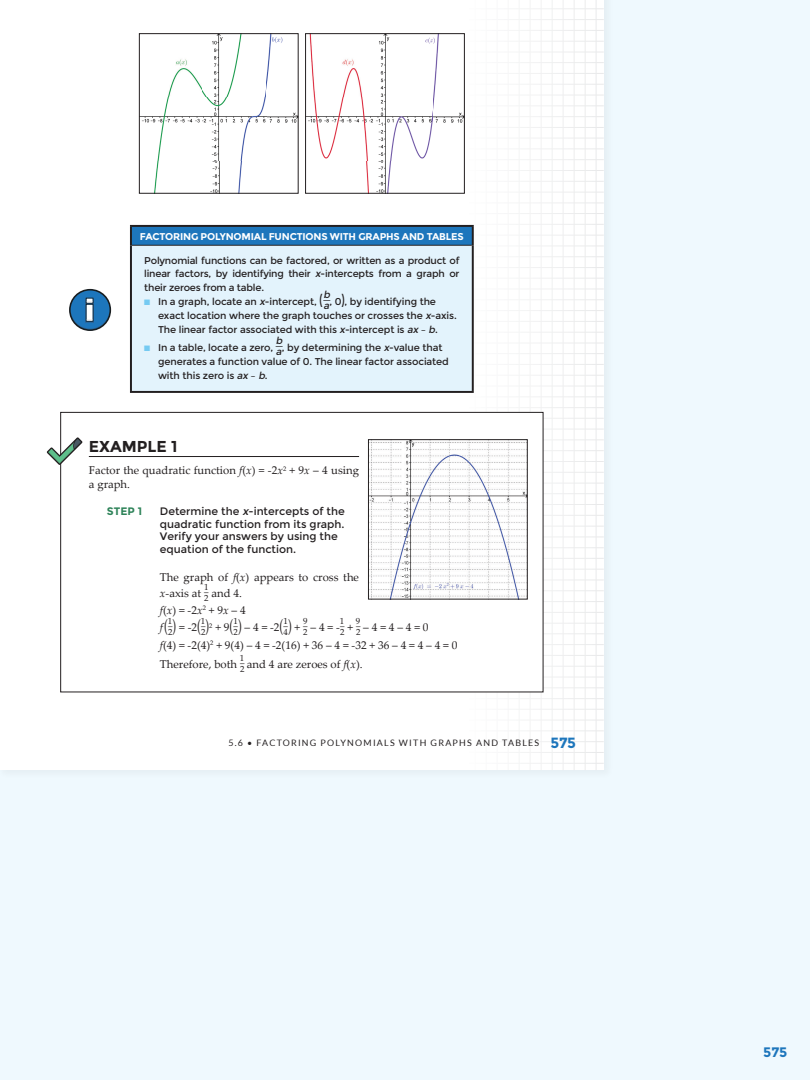
<style>
.page{position:relative;width:810px;height:1080px;background:#eff9fe}
.page>*{position:absolute;margin:0;border:0;box-sizing:border-box;transform-origin:0 0}
.t1{font:700 15.75px "Montserrat";color:#231f20}
.t2{font:700 13.75px "Montserrat";color:#1d76bc}
.t3{font:11.38px/17.4px "Palatino Linotype";color:#231f20}
.t4{font:10.88px/12.9px "Montserrat";color:#231f20}
.t5{font:700 10.88px "Montserrat";color:#2e8359}
.t6{font:9.88px/13.8px "Montserrat";letter-spacing:-.01em;color:#231f20;text-align:justify}
.t7{font:9.88px/15.8px "Montserrat";letter-spacing:-.01em;color:#231f20;scale:1.25 1}
.t8{font:700 9.88px "Montserrat";letter-spacing:-.02em;color:#fff}
.t9{font:italic 9.88px "Montserrat";color:#231f20}
.t10{font:8.88px "Lato";letter-spacing:.14em;color:#231f20}
.t11{font:8.88px "Palatino Linotype";color:#231f20}
.s1{font-style:italic}
.s2{color:#75caf2}
.s3{font-size:14.75px}
.s4{font-size:17px}
.s5{font-family:"Montserrat";font-weight:700;font-size:14.75px;color:#1d76bc}
</style>
<div class="page">
<div style="left:0;top:0;width:614px;height:780px;background:#e9f3f7"></div>
<div style="left:0;top:0;width:604px;height:770px;background:#fff"></div>
<svg style="left:464px;top:0;width:140px;height:770px"></svg>
<div style="left:131px;top:226px;width:342px;height:19px;background:#1d76bc"></div>
<div style="left:131px;top:245px;width:342px;height:147px;background:#e3f3fc"></div>
<hr style="left:130px;top:225px;width:344px;height:2px;background:#231f20">
<svg style="left:130px;top:227px;width:2px;height:18px"></svg>
<svg style="left:472px;top:227px;width:2px;height:18px"></svg>
<hr style="left:132px;top:245px;width:340px;height:1px;background:#231f20">
<hr style="left:130px;top:245px;width:2px;height:146px;background:#231f20">
<hr style="left:472px;top:245px;width:2px;height:146px;background:#231f20">
<hr style="left:130px;top:391px;width:344px;height:2px;background:#231f20">
<svg style="left:69px;top:289px;width:42px;height:42px"></svg>
<svg style="left:60px;top:411px;width:484px;height:282px"></svg>
<svg style="left:47px;top:437px;width:35px;height:28px"></svg>
<img style="left:370px;top:441px;width:156px;height:157px">
<div style="left:368px;top:439px;width:160px;height:161px;border:1px solid #231f20"></div>
<img style="left:141px;top:35px;width:156px;height:157px">
<div style="left:139px;top:33px;width:160px;height:161px;border:1px solid #231f20"></div>
<img style="left:307px;top:35px;width:156px;height:157px">
<div style="left:305px;top:33px;width:160px;height:161px;border:1px solid #231f20"></div>
<p class="t8" style="left:140px;top:230px;width:325px">FACTORING POLYNOMIAL FUNCTIONS WITH GRAPHS AND TABLES</p>
<p class="t6" style="left:144px;top:253px;width:317px">Polynomial functions can be factored, or written as a product of linear factors, by identifying their <span class="s1">x</span>-intercepts from a graph or their zeroes from a table.</p>
<p class="t6" style="left:144px;top:295px;width:293px"><span class="s2">■</span> In a graph, locate an <span class="s1">x</span>-intercept, <span class="s3">(</span><span class="s1">a</span>, 0<span class="s3">)</span>, by identifying the</p>
<p class="t9" style="left:323px;top:289px;width:10px">b</p>
<p class="t7" style="left:158px;top:292px;width:240px;text-indent:164px">—<br>exact location where the graph touches or crosses the <span class="s1">x</span>-axis.</p>
<p class="t6" style="left:158px;top:322px;width:281px">The linear factor associated with this <span class="s1">x</span>-intercept is <span class="s1">ax</span> – <span class="s1">b</span>.</p>
<p class="t6" style="left:144px;top:341px;width:300px"><span class="s2">■</span> In a table, locate a zero, <span class="s1">a</span>, by determining the <span class="s1">x</span>-value that</p>
<p class="t9" style="left:276px;top:335px;width:10px">b</p>
<p class="t7" style="left:158px;top:338px;width:234px;text-indent:117px">—<br>generates a function value of 0. The linear factor associated</p>
<p class="t6" style="left:158px;top:368px;width:111px">with this zero is <span class="s1">ax</span> – <span class="s1">b</span>.</p>
<p class="t1" style="left:89px;top:437px;width:90px">EXAMPLE 1</p>
<p class="t3" style="left:89px;top:463px;width:272px;line-height:13.8px">Factor the quadratic function <span class="s1">f</span>(<span class="s1">x</span>) = -2<span class="s1">x</span><sup>2</sup> + 9<span class="s1">x</span> – 4 using a graph.</p>
<p class="t5" style="left:107px;top:504px;width:37px">STEP 1</p>
<p class="t4" style="left:160px;top:505px;width:186px">Determine the <span class="s1">x</span>-intercepts of the quadratic function from its graph.<br>Verify your answers by using the equation of the function.</p>
<p class="t3" style="left:160px;top:569px;width:201px;line-height:15.8px">The graph of <span class="s1">f</span>(<span class="s1">x</span>) appears to cross the <span class="s1">x</span>-axis at <sub>2</sub> and 4.</p>
<p class="t11" style="left:204px;top:580px;width:6px">1</p>
<p class="t11" style="left:204px;top:585px;width:6px">–</p>
<p class="t3" style="left:160px;top:601px;width:87px"><span class="s1">f</span>(<span class="s1">x</span>) = -2<span class="s1">x</span><sup>2</sup> + 9<span class="s1">x</span> – 4 <span class="s1">f</span><span class="s4">(</span><sup>1</sup></p>
<p class="t3" style="left:168px;top:618px;width:71px"><sub>2</sub><span class="s4">)</span> = -2<span class="s4">(</span><sup>1</sup> <sup>2</sup> + 9<span class="s4">(</span><sup>1</sup></p>
<p class="t3" style="left:234px;top:618px;width:56px"><sub>2</sub><span class="s4">)</span> – 4 = -2<span class="s4">(</span><sup>1</sup></p>
<p class="t11" style="left:340px;top:615px;width:6px">1</p>
<p class="t11" style="left:340px;top:620px;width:6px">–</p>
<p class="t11" style="left:284px;top:626px;width:18px">4<sup>)</sup> <sup>+</sup></p>
<p class="t11" style="left:303px;top:615px;width:6px">9</p>
<p class="t11" style="left:356px;top:615px;width:6px">9</p>
<p class="t11" style="left:356px;top:620px;width:6px">–</p>
<p class="t11" style="left:201px;top:626px;width:10px">2<sup>)</sup></p>
<p class="t11" style="left:234px;top:620px;width:6px">–</p>
<p class="t3" style="left:160px;top:618px;width:299px;text-indent:196px"><sub>2</sub> – 4 = 4 – 4 = 0<br><span class="s1">f</span>(4) = -2(4)<sup>2</sup> + 9(4) – 4 = -2(16) + 36 – 4 = -32 + 36 – 4 = 4 – 4 = 0</p>
<p class="t3" style="left:160px;top:655px;width:204px">Therefore, both <sub>2</sub> and 4 are zeroes of <span class="s1">f</span>(<span class="s1">x</span>).</p>
<p class="t3" style="left:303px;top:618px;width:38px"><sub>2</sub> – 4 = -</p>
<p class="t11" style="left:340px;top:626px;width:14px">2 <sup>+</sup></p>
<p class="t11" style="left:168px;top:620px;width:6px">–</p>
<p class="t11" style="left:201px;top:620px;width:6px">–</p>
<p class="t11" style="left:284px;top:620px;width:6px">–</p>
<p class="t11" style="left:303px;top:620px;width:6px">–</p>
<p class="t11" style="left:240px;top:652px;width:6px">1</p>
<p class="t11" style="left:240px;top:657px;width:6px">–</p>
<p class="t10" style="left:228px;top:738px;width:349px">5.6 • FACTORING POLYNOMIALS WITH GRAPHS AND TABLES <span class="s5">575</span></p>
<h2 class="t2" style="left:763px;top:1043px;width:26px">575</h2>
</div>
